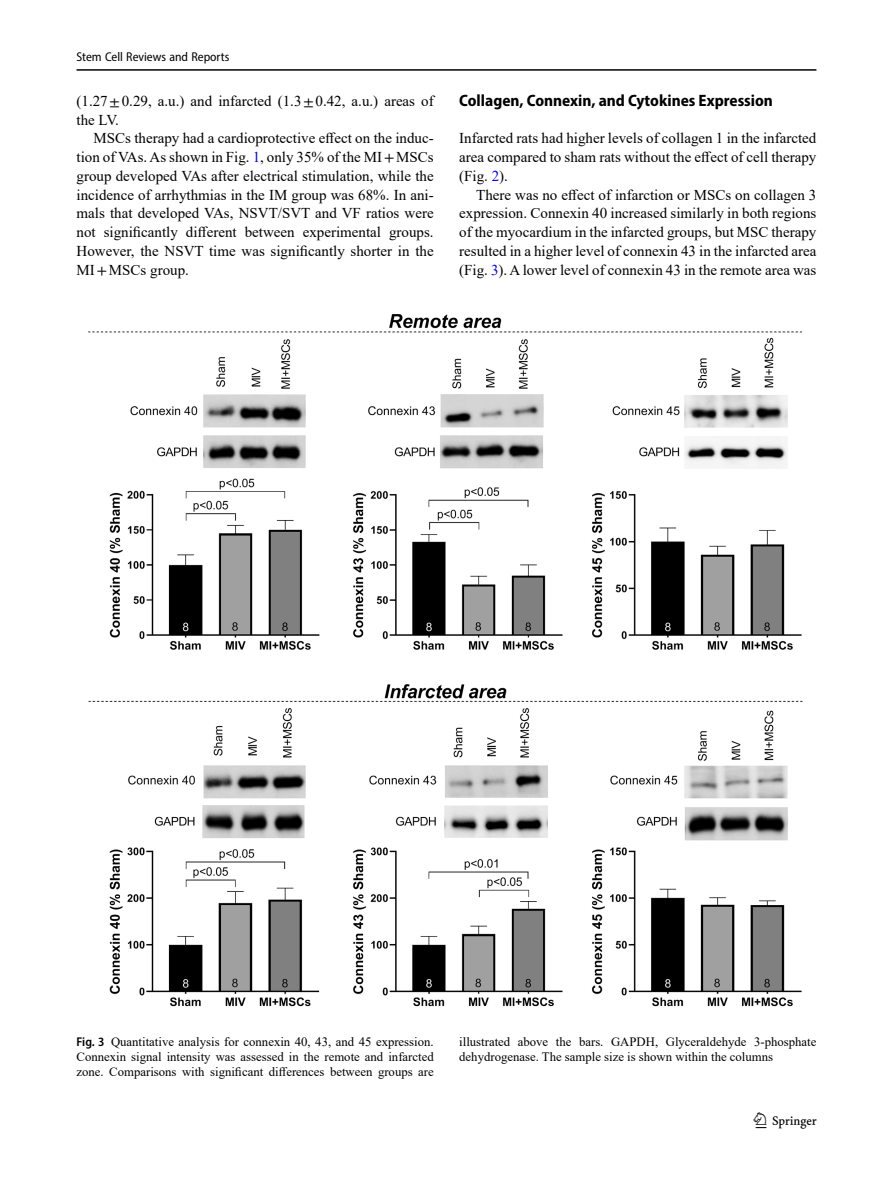
<style>
.page{position:relative;width:893px;height:1187px;background:#fff}
.page>*{position:absolute;margin:0;border:0;box-sizing:border-box;transform-origin:0 0}
.t1{font:22.5px "Springnew";color:#000}
.Head_2{font:700 semi-condensed 16.5px "Myriad Pro";color:#000}
.Body_Text_Indent{font:15px/18.8px "Times New Roman";color:#000;text-align:justify}
.Body_Text{font:15px/18.8px "Times New Roman";color:#000;text-align:justify}
.Figure_Caption{font:12.75px/15px "Times New Roman";color:#000;text-align:justify}
.t2{font:semi-condensed 12.75px "Myriad Pro";color:#000}
.s1{font-family:"STIX"}
.s2{color:#00f}
.s3{font-family:"Myriad Pro";font-weight:600;font-stretch:semi-condensed}
</style>
<div class="page">
<hr style="left:77px;top:69px;width:739px;height:2px;background:#000">
<img style="left:88px;top:314px;width:715px;height:693px">
<p class="t2" style="left:77px;top:49px;width:154px">Stem Cell Reviews and Reports</p>
<p class="Body_Text" style="left:77px;top:91px;width:359px">(1.27<span class="s1">±</span>0.29, a.u.) and infarcted (1.3<span class="s1">±</span>0.42, a.u.) areas of the LV.</p>
<p class="Body_Text_Indent" style="left:77px;top:128px;width:359px;text-indent:17px">MSCs therapy had a cardioprotective effect on the induc&shy;tion of VAs. As shown in Fig. <span class="s2">1</span>, only 35% of the MI<span class="s1">+</span>MSCs group developed VAs after electrical stimulation, while the incidence of arrhythmias in the IM group was 68%. In ani&shy;mals that developed VAs, NSVT/SVT and VF ratios were not significantly different between experimental groups.<br>However, the NSVT time was significantly shorter in the MI<span class="s1">+</span>MSCs group.</p>
<p class="Head_2" style="left:459px;top:90px;width:315px">Collagen, Connexin, and Cytokines Expression</p>
<p class="Body_Text" style="left:459px;top:128px;width:359px">Infarcted rats had higher levels of collagen 1 in the infarcted area compared to sham rats without the effect of cell therapy (Fig. <span class="s2">2</span>).</p>
<p class="Body_Text_Indent" style="left:459px;top:185px;width:359px;text-indent:17px">There was no effect of infarction or MSCs on collagen 3 expression. Connexin 40 increased similarly in both regions of the myocardium in the infarcted groups, but MSC therapy resulted in a higher level of connexin 43 in the infarcted area (Fig. <span class="s2">3</span>). A lower level of connexin 43 in the remote area was</p>
<p class="Figure_Caption" style="left:77px;top:1033px;width:359px"><span class="s3">Fig. 3</span> Quantitative analysis for connexin 40, 43, and 45 expression.<br>Connexin signal intensity was assessed in the remote and infarcted zone. Comparisons with significant differences between groups are</p>
<p class="Figure_Caption" style="left:459px;top:1033px;width:359px">illustrated above the bars. GAPDH, Glyceraldehyde 3-phosphate dehydrogenase. The sample size is shown within the columns</p>
<h1 class="t1" style="left:756px;top:1107px;width:63px">1 3</h1>
</div>
